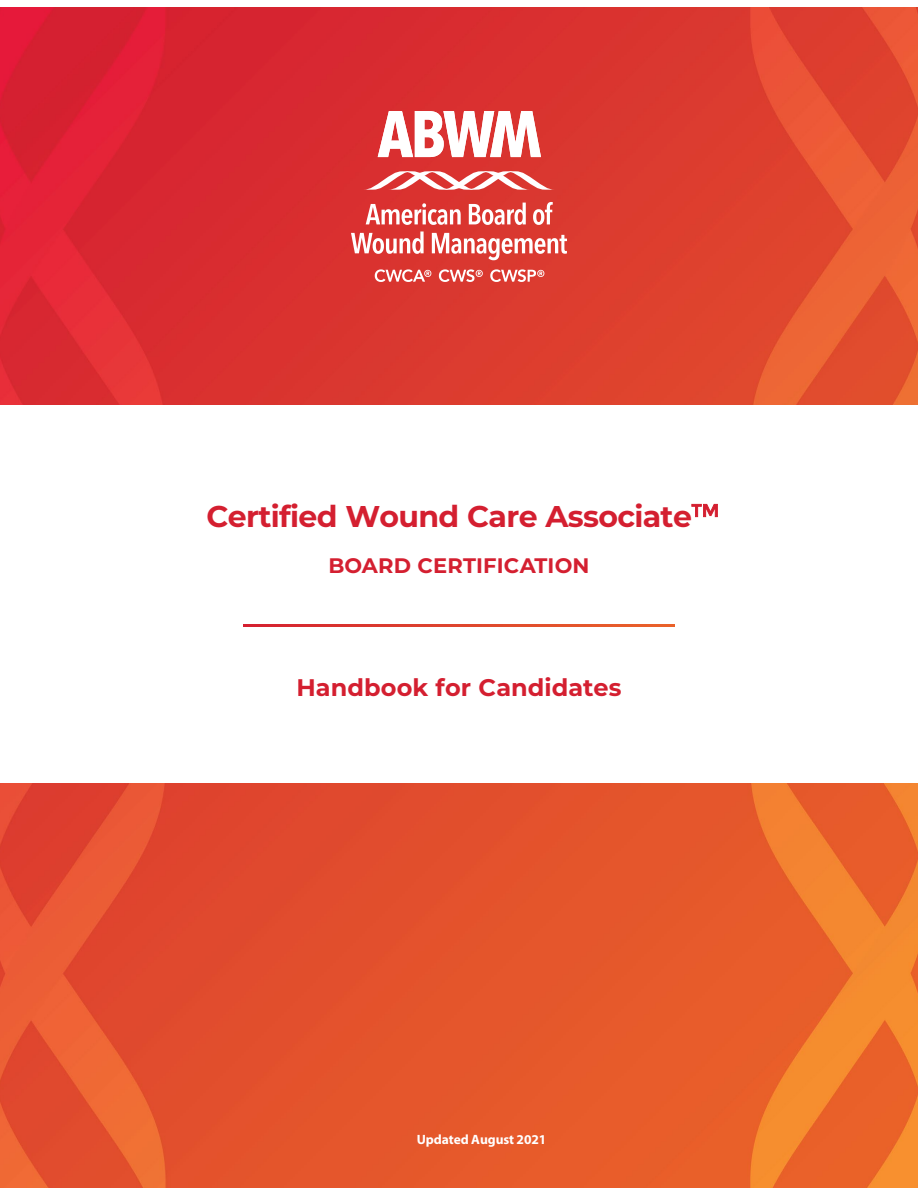
<style>
.page{position:relative;width:918px;height:1188px;background:#fff}
.page>*{position:absolute;margin:0;border:0;box-sizing:border-box;transform-origin:0 0}
.t1{font:700 30px "Montserrat";letter-spacing:-.02em;color:#d41f30}
.t2{font:700 24px "Montserrat";letter-spacing:.005em;color:#d41f30}
.t3{font:700 21px "Montserrat";letter-spacing:.01em;color:#d41f30}
.t4{font:700 13.5px "Myriad Pro";letter-spacing:-.005em;color:#fff}
</style>
<div class="page">
<img style="left:0;top:8px;width:918px;height:1180px">
<svg style="left:378px;top:111px;width:163px;height:46px"></svg>
<svg style="left:375px;top:269px;width:56px;height:13px"></svg>
<svg style="left:439px;top:269px;width:44px;height:13px"></svg>
<svg style="left:490px;top:269px;width:54px;height:13px"></svg>
<svg style="left:366px;top:203px;width:95px;height:22px"></svg>
<svg style="left:469px;top:203px;width:57px;height:22px"></svg>
<svg style="left:533px;top:202px;width:20px;height:23px"></svg>
<svg style="left:351px;top:231px;width:73px;height:23px"></svg>
<svg style="left:432px;top:233px;width:135px;height:27px"></svg>
<svg style="left:363px;top:171px;width:192px;height:19px"></svg>
<div style="left:0;top:405px;width:918px;height:378px;background:#fff"></div>
<p class="t1" style="left:206px;top:494px;width:514px">Certified Wound Care Associate<sup>TM</sup></p>
<p class="t3" style="left:328px;top:551px;width:263px">BOARD CERTIFICATION</p>
<p class="t2" style="left:296px;top:670px;width:327px">Handbook for Candidates</p>
<p class="t4" style="left:417px;top:1131px;width:131px">Updated August 2021</p>
</div>
